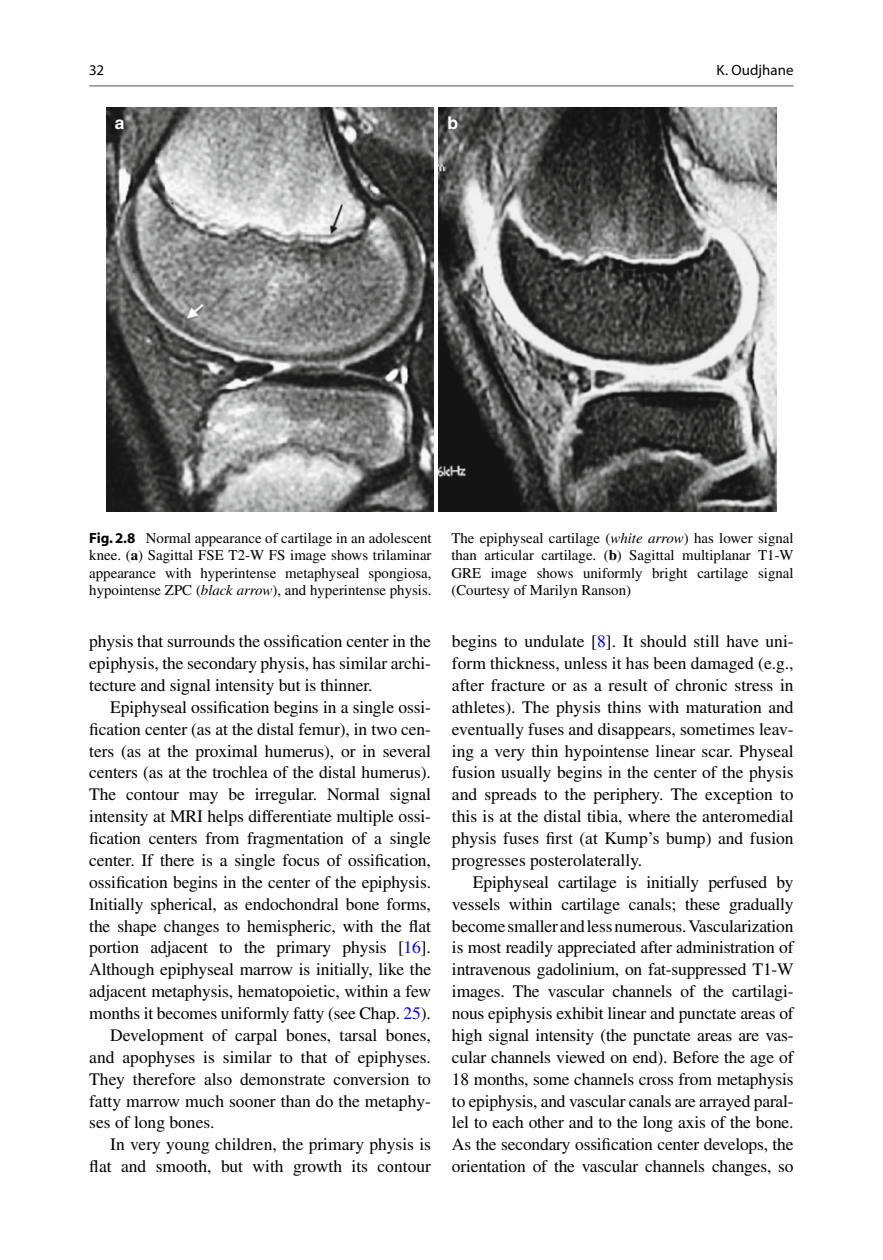
<style>
.page{position:relative;width:883px;height:1260px;background:#fff}
.page>*{position:absolute;margin:0;border:0;box-sizing:border-box;transform-origin:0 0}
.t1{font:17.5px/21.9px "Cdxgtr Hqtrtb Times";letter-spacing:-.005em;color:#000;text-align:justify}
.t2{font:700 17.5px "Wwqvvm Qncxpk Helvetica";color:#fff}
.t3{font:14.88px/17.5px "Cdxgtr Hqtrtb Times";color:#000;text-align:justify}
.t4{font:14.88px "Xbcgqx Kbpnhq Myriad";letter-spacing:.005em;color:#000}
.s1{font-family:"Qbrdyw Nrcbmm Myriad";font-weight:700}
.s2{font-family:"Ksxlrk Slynhs Times";font-weight:700}
.s3{font-family:"Qvpkpr Nmgpnj Times";font-style:italic}
.s4{color:#0000fa}
</style>
<div class="page">
<img style="left:107px;top:107px;width:326px;height:404px">
<img style="left:438px;top:107px;width:338px;height:404px">
<hr style="left:89px;top:85px;width:705px;height:2px;background:#9c9c9c">
<p class="t4" style="left:89px;top:64px;width:16px">32</p>
<p class="t2" style="left:115px;top:113px;width:11px">a</p>
<p class="t2" style="left:447px;top:113px;width:12px">b</p>
<p class="t4" style="left:717px;top:64px;width:79px">K. Oudjhane</p>
<p class="t3" style="left:89px;top:530px;width:344px"><span class="s1">Fig. 2.8</span> Normal appearance of cartilage in an adolescent knee. ( <span class="s2">a</span> ) Sagittal FSE T2-W FS image shows trilaminar appearance with hyperintense metaphyseal spongiosa, hypointense ZPC ( <span class="s3">black arrow</span> ), and hyperintense physis.</p>
<p class="t3" style="left:451px;top:530px;width:344px">The epiphyseal cartilage ( <span class="s3">white arrow</span> ) has lower signal than articular cartilage. ( <span class="s2">b</span> ) Sagittal multiplanar T1-W GRE image shows uniformly bright cartilage signal (Courtesy of Marilyn Ranson)</p>
<p class="t1" style="left:89px;top:632px;width:343px">physis that surrounds the ossification center in the epiphysis, the secondary physis, has similar archi&shy;tecture and signal intensity but is thinner.</p>
<p class="t1" style="left:110px;top:698px;width:322px">Epiphyseal ossification begins in a single ossi-</p>
<p class="t1" style="left:89px;top:720px;width:343px">fication center (as at the distal femur), in two cen-</p>
<p class="t1" style="left:89px;top:741px;width:343px">ters (as at the proximal humerus), or in several</p>
<p class="t1" style="left:89px;top:763px;width:343px">centers (as at the trochlea of the distal humerus).</p>
<p class="t1" style="left:89px;top:785px;width:343px">The contour may be irregular. Normal signal</p>
<p class="t1" style="left:89px;top:807px;width:343px">intensity at MRI helps differentiate multiple ossi-</p>
<p class="t1" style="left:89px;top:829px;width:343px">fication centers from fragmentation of a single</p>
<p class="t1" style="left:89px;top:851px;width:343px">center. If there is a single focus of ossification,</p>
<p class="t1" style="left:89px;top:873px;width:343px">ossification begins in the center of the epiphysis.</p>
<p class="t1" style="left:89px;top:895px;width:343px">Initially spherical, as endochondral bone forms,</p>
<p class="t1" style="left:89px;top:916px;width:343px">the shape changes to hemispheric, with the flat</p>
<p class="t1" style="left:89px;top:938px;width:343px">portion adjacent to the primary physis [ <span class="s4">16</span> ].</p>
<p class="t1" style="left:89px;top:960px;width:343px">Although epiphyseal marrow is initially, like the</p>
<p class="t1" style="left:89px;top:982px;width:343px">adjacent metaphysis, hematopoietic, within a few</p>
<p class="t1" style="left:89px;top:1004px;width:343px">months it becomes uniformly fatty (see Chap. <span class="s4">25</span>).</p>
<p class="t1" style="left:110px;top:1026px;width:322px">Development of carpal bones, tarsal bones,</p>
<p class="t1" style="left:89px;top:1048px;width:343px">and apophyses is similar to that of epiphyses.</p>
<p class="t1" style="left:89px;top:1070px;width:343px">They therefore also demonstrate conversion to</p>
<p class="t1" style="left:89px;top:1091px;width:343px">fatty marrow much sooner than do the metaphy-</p>
<p class="t1" style="left:89px;top:1113px;width:127px">ses of long bones.</p>
<p class="t1" style="left:110px;top:1135px;width:322px">In very young children, the primary physis is</p>
<p class="t1" style="left:89px;top:1157px;width:343px">flat and smooth, but with growth its contour</p>
<p class="t1" style="left:452px;top:632px;width:343px">begins to undulate [ <span class="s4">8</span> ]. It should still have uni&shy;form thickness, unless it has been damaged (e.g., after fracture or as a result of chronic stress in athletes). The physis thins with maturation and eventually fuses and disappears, sometimes leav&shy;ing a very thin hypointense linear scar. Physeal fusion usually begins in the center of the physis and spreads to the periphery. The exception to this is at the distal tibia, where the anteromedial physis fuses first (at Kump’s bump) and fusion progresses posterolaterally.</p>
<p class="t1" style="left:452px;top:873px;width:343px;text-indent:21px">Epiphyseal cartilage is initially perfused by vessels within cartilage canals; these gradually become smaller and less numerous. Vascularization is most readily appreciated after administration of intravenous gadolinium, on fat- suppressed T1-W images. The vascular channels of the cartilagi&shy;nous epiphysis exhibit linear and punctate areas of high signal intensity (the punctate areas are vas&shy;cular channels viewed on end). Before the age of 18 months, some channels cross from metaphysis to epiphysis, and vascular canals are arrayed paral&shy;lel to each other and to the long axis of the bone.<br>As the secondary ossification center develops, the orientation of the vascular channels changes, so</p>
</div>
